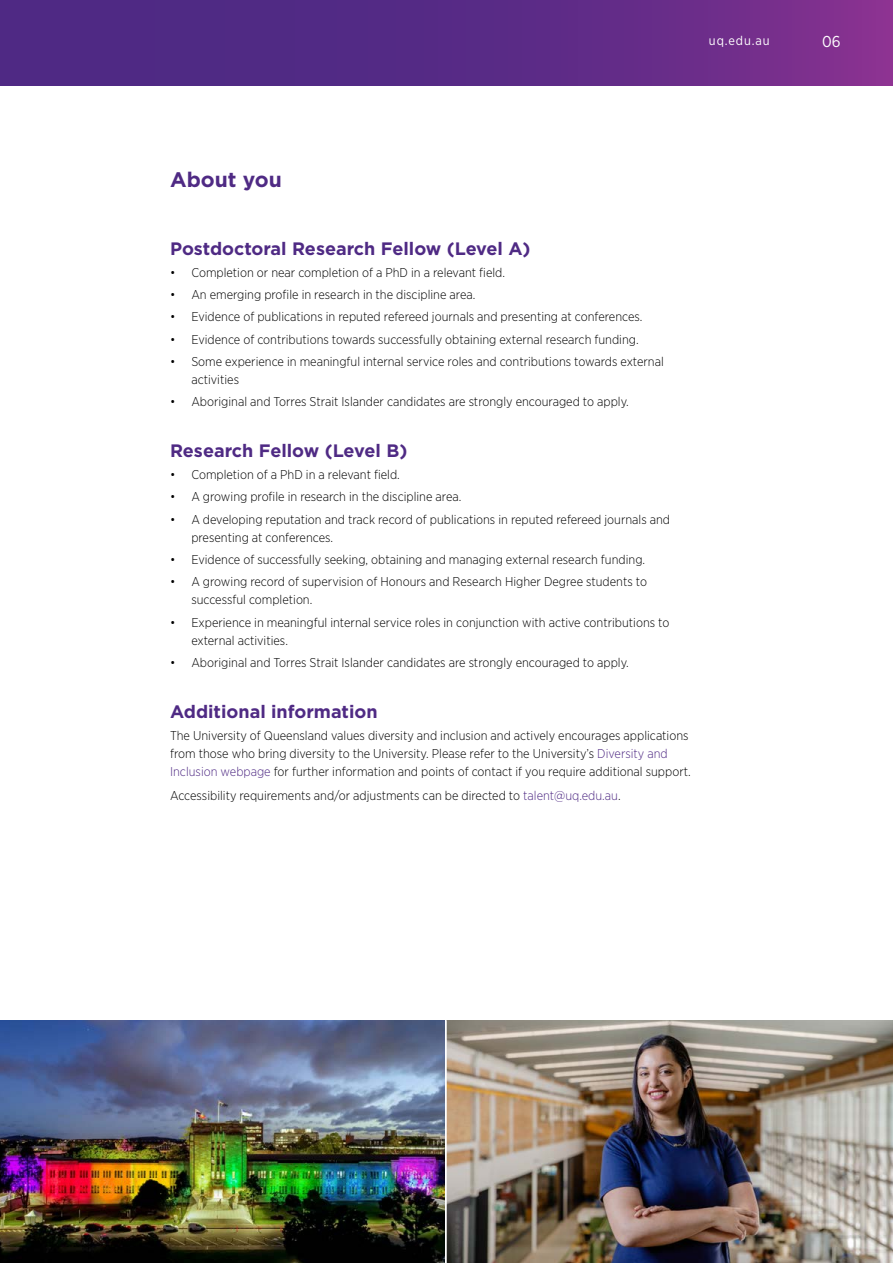
<style>
.page{position:relative;width:893px;height:1263px;background:#fff}
.page>*{position:absolute;margin:0;border:0;box-sizing:border-box;transform-origin:0 0}
.t1{font:700 21px "Gotham";color:#4f2a84}
.t2{font:700 18px "Gotham";color:#4f2a84}
.t3{font:15.75px "Gotham Narrow";color:#fff}
.t4{font:300 12.75px/18px "Gotham Narrow";color:#000}
.t5{font:12.75px "Gotham Narrow";letter-spacing:.07em;color:#fff}
.s1{color:#4f2a84}
</style>
<div class="page">
<svg style="left:0;top:0;width:893px;height:85px;background:#5e2b87"></svg>
<img style="left:0;top:1020px;width:445px;height:243px">
<img style="left:446px;top:1020px;width:447px;height:243px">
<p class="t5" style="left:709px;top:33px;width:62px">uq.edu.au</p>
<p class="t3" style="left:822px;top:32px;width:20px">06</p>
<h1 class="t1" style="left:170px;top:166px;width:113px">About you</h1>
<h2 class="t2" style="left:170px;top:236px;width:362px">Postdoctoral Research Fellow (Level A)</h2>
<p class="t4" style="left:170px;top:263px;width:336px">• Completion or near completion of a PhD in a relevant field.</p>
<p class="t4" style="left:170px;top:285px;width:307px">• An emerging profile in research in the discipline area.</p>
<p class="t4" style="left:170px;top:308px;width:474px">• Evidence of publications in reputed refereed journals and presenting at conferences.</p>
<p class="t4" style="left:170px;top:330px;width:470px">• Evidence of contributions towards successfully obtaining external research funding.</p>
<p class="t4" style="left:191px;top:352px;width:474px;text-indent:-21px">• Some experience in meaningful internal service roles and contributions towards external activities</p>
<p class="t4" style="left:170px;top:392px;width:460px">• Aboriginal and Torres Strait Islander candidates are strongly encouraged to apply.</p>
<h2 class="t2" style="left:170px;top:439px;width:239px">Research Fellow (Level B)</h2>
<p class="t4" style="left:170px;top:465px;width:231px">• Completion of a PhD in a relevant field.</p>
<p class="t4" style="left:170px;top:488px;width:293px">• A growing profile in research in the discipline area.</p>
<p class="t4" style="left:191px;top:510px;width:480px;text-indent:-21px">• A developing reputation and track record of publications in reputed refereed journals and presenting at conferences.</p>
<p class="t4" style="left:170px;top:550px;width:477px">• Evidence of successfully seeking, obtaining and managing external research funding.</p>
<p class="t4" style="left:191px;top:572px;width:457px;text-indent:-21px">• A growing record of supervision of Honours and Research Higher Degree students to successful completion.</p>
<p class="t4" style="left:191px;top:613px;width:480px;text-indent:-21px">• Experience in meaningful internal service roles in conjunction with active contributions to external activities.</p>
<p class="t4" style="left:170px;top:653px;width:460px">• Aboriginal and Torres Strait Islander candidates are strongly encouraged to apply.</p>
<h2 class="t2" style="left:170px;top:699px;width:209px">Additional information</h2>
<p class="t4" style="left:170px;top:726px;width:522px">The University of Queensland values diversity and inclusion and actively encourages applications from those who bring diversity to the University. Please refer to the University’s <span class="s1">Diversity and<br>Inclusion webpage</span> for further information and points of contact if you require additional support.</p>
<p class="t4" style="left:170px;top:786px;width:452px">Accessibility requirements and/or adjustments can be directed to <span class="s1">talent@uq.edu.au</span>.</p>
</div>
